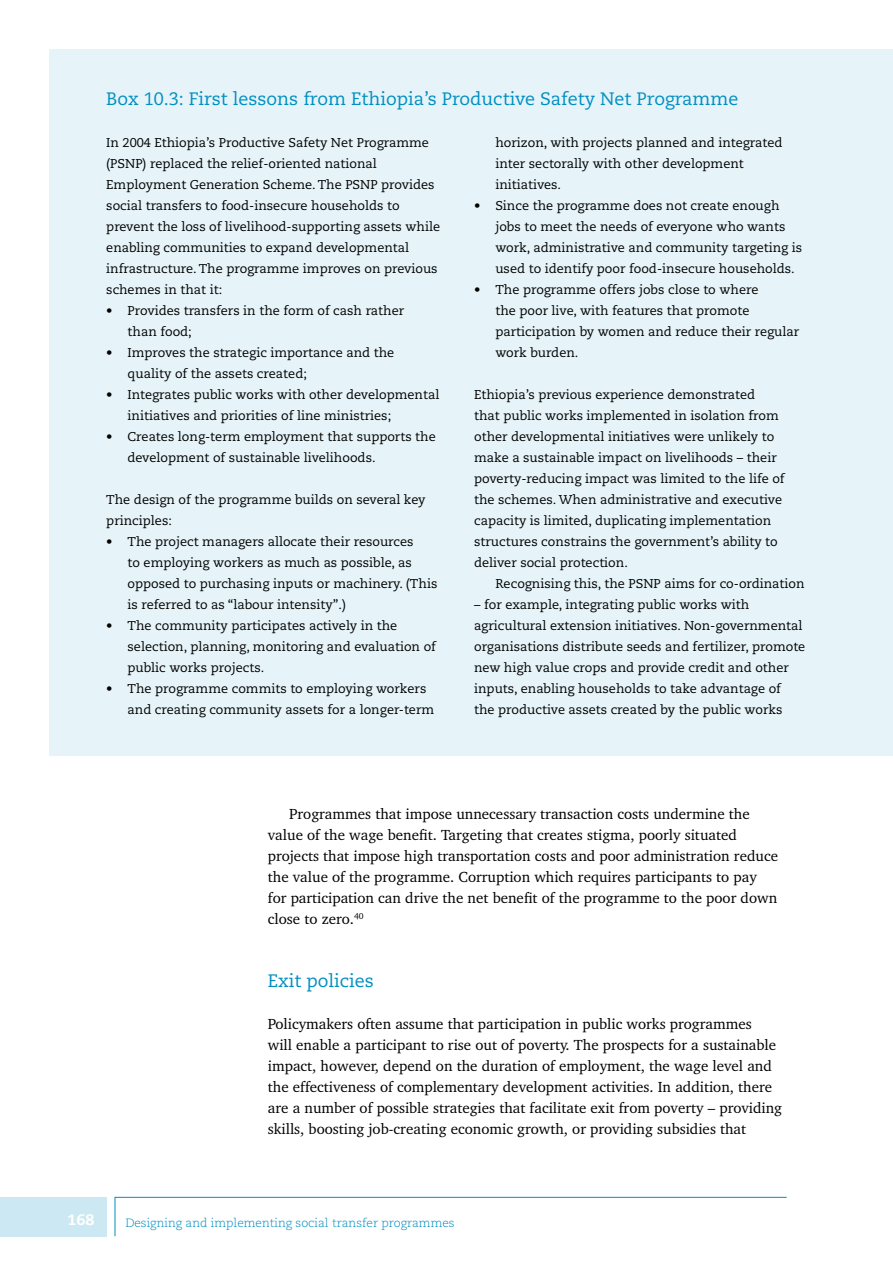
<style>
.page{position:relative;width:893px;height:1263px;background:#fff}
.page>*{position:absolute;margin:0;border:0;box-sizing:border-box;transform-origin:0 0}
.t1{font:18px "Caecilia";color:#008fc1}
.t2{font:15px/21px "Charter BT";color:#000}
.t3{font:800 15px "Caecilia";color:#fff}
.t4{font:12.75px/21px "Caecilia";color:#000}
.t5{font:300 12px "Caecilia";color:#008fc1}
</style>
<div class="page">
<svg style="left:115px;top:1197px;width:672px;height:39px"></svg>
<div style="left:0;top:1197px;width:106px;height:39px;background:#cce9f3"></div>
<div style="left:49px;top:49px;width:844px;height:707px;background:#e6f4f9"></div>
<h1 class="t1" style="left:106px;top:88px;width:634px">Box 10.3: First lessons from Ethiopia’s Productive Safety Net Programme</h1>
<p class="t4" style="left:106px;top:132px;width:335px">In 2004 Ethiopia’s Productive Safety Net Programme (PSNP) replaced the relief-oriented national Employment Generation Scheme. The PSNP provides social transfers to food-insecure households to prevent the loss of livelihood-supporting assets while enabling communities to expand developmental infrastructure. The programme improves on previous schemes in that it:</p>
<p class="t4" style="left:128px;top:300px;width:278px;text-indent:-21px">• Provides transfers in the form of cash rather than food;</p>
<p class="t4" style="left:128px;top:342px;width:268px;text-indent:-21px">• Improves the strategic importance and the quality of the assets created;</p>
<p class="t4" style="left:128px;top:384px;width:313px;text-indent:-21px">• Integrates public works with other developmental initiatives and priorities of line ministries;</p>
<p class="t4" style="left:128px;top:426px;width:310px;text-indent:-21px">• Creates long-term employment that supports the development of sustainable livelihoods.</p>
<p class="t4" style="left:106px;top:489px;width:321px">The design of the programme builds on several key principles:</p>
<p class="t4" style="left:128px;top:531px;width:311px;text-indent:-21px">• The project managers allocate their resources<br>to employing workers as much as possible, as opposed to purchasing inputs or machinery. (This is referred to as “labour intensity”.)</p>
<p class="t4" style="left:128px;top:615px;width:310px;text-indent:-21px">• The community participates actively in the selection, planning, monitoring and evaluation of public works projects.</p>
<p class="t4" style="left:128px;top:678px;width:308px;text-indent:-21px">• The programme commits to employing workers and creating community assets for a longer-term</p>
<p class="t4" style="left:495px;top:132px;width:289px">horizon, with projects planned and integrated inter sectorally with other development initiatives.</p>
<p class="t4" style="left:495px;top:195px;width:308px;text-indent:-21px">• Since the programme does not create enough jobs to meet the needs of everyone who wants work, administrative and community targeting is used to identify poor food-insecure households.</p>
<p class="t4" style="left:495px;top:279px;width:305px;text-indent:-21px">• The programme offers jobs close to where<br>the poor live, with features that promote participation by women and reduce their regular work burden.</p>
<p class="t4" style="left:474px;top:384px;width:312px">Ethiopia’s previous experience demonstrated<br>that public works implemented in isolation from other developmental initiatives were unlikely to make a sustainable impact on livelihoods – their poverty-reducing impact was limited to the life of the schemes. When administrative and executive capacity is limited, duplicating implementation structures constrains the government’s ability to deliver social protection.</p>
<p class="t4" style="left:495px;top:573px;width:311px">Recognising this, the PSNP aims for co-ordination</p>
<p class="t4" style="left:474px;top:594px;width:333px">– for example, integrating public works with agricultural extension initiatives. Non-governmental organisations distribute seeds and fertilizer, promote new high value crops and provide credit and other inputs, enabling households to take advantage of<br>the productive assets created by the public works</p>
<p class="t2" style="left:268px;top:803px;width:512px;text-indent:21px">Programmes that impose unnecessary transaction costs undermine the value of the wage benefit. Targeting that creates stigma, poorly situated projects that impose high transportation costs and poor administration reduce the value of the programme. Corruption which requires participants to pay for participation can drive the net benefit of the programme to the poor down close to zero.<sup>40</sup></p>
<h1 class="t1" style="left:268px;top:970px;width:108px">Exit policies</h1>
<p class="t2" style="left:268px;top:1013px;width:516px">Policymakers often assume that participation in public works programmes<br>will enable a participant to rise out of poverty. The prospects for a sustainable impact, however, depend on the duration of employment, the wage level and the effectiveness of complementary development activities. In addition, there are a number of possible strategies that facilitate exit from poverty – providing skills, boosting job-creating economic growth, or providing subsidies that</p>
<p class="t3" style="left:68px;top:1211px;width:28px">168</p>
<p class="t5" style="left:125px;top:1216px;width:331px">Designing and implementing social transfer programmes</p>
</div>
